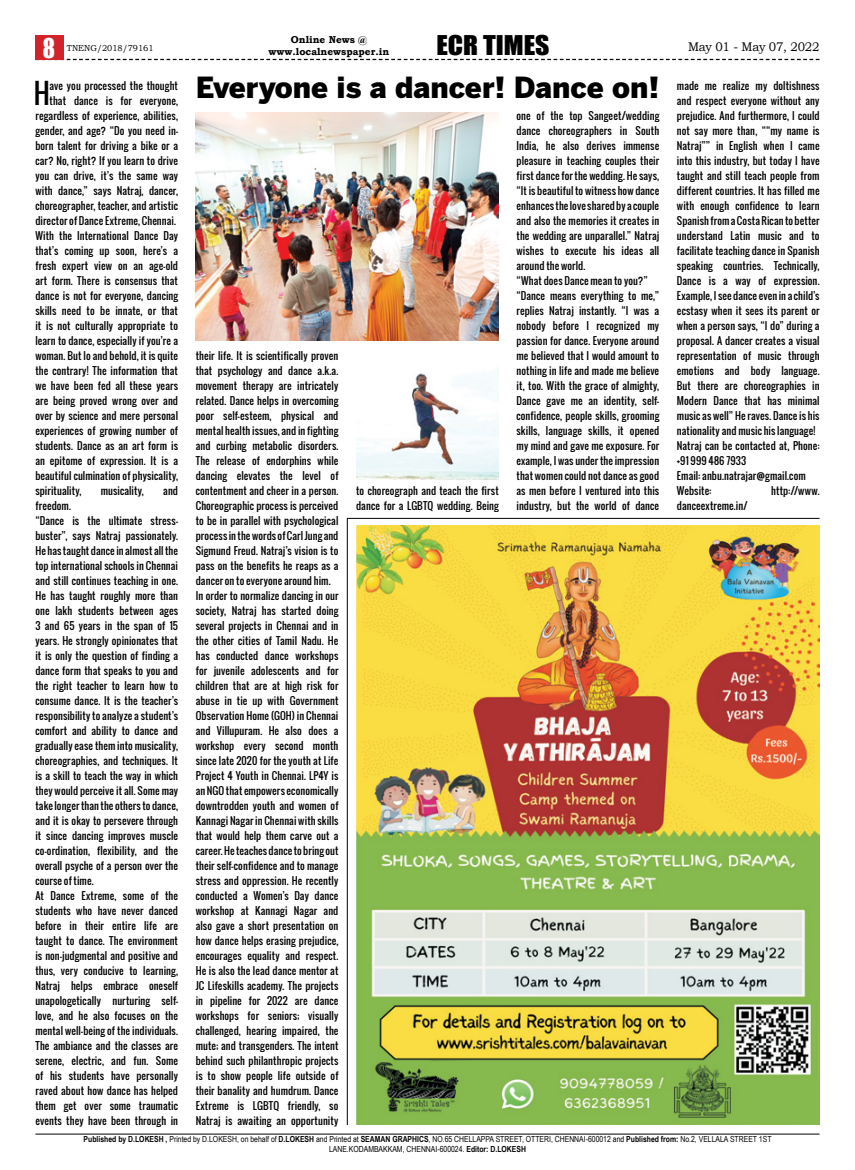
<style>
.page{position:relative;width:855px;height:1170px;background:#fff}
.page>*{position:absolute;margin:0;border:0;box-sizing:border-box;transform-origin:0 0}
.t1{font:900 28.88px "Benton Sans";color:#000}
.t2{font:27.12px "Oswald";color:#000}
.t3{font:25px "Impact";color:#000;scale:1.11 1}
.t4{font:25px "Impact";color:#fff;scale:.91 1}
.t5{font:12.5px "Bookman Old Style";letter-spacing:-.02em;color:#000;scale:.96 1}
.t6{font:10px/15px "Oswald";letter-spacing:.01em;color:#000}
.t7{font:700 10px/12.5px "Bookman Old Style";color:#000;text-align:center}
.t8{font:8.62px "Bookman Old Style";color:#000;scale:.96 1}
.t9{font:8.38px/10px "Arial Narrow";color:#000;text-align:center}
.s1{font-weight:700}
</style>
<div class="page">
<svg style="left:64px;top:59px;width:756px;height:1px"></svg>
<hr style="left:35px;top:1134px;width:785px;height:1px;background:#000">
<div style="left:35px;top:36px;width:29px;height:24px;background:#d2232a"></div>
<hr style="left:347px;top:518px;width:1px;height:607px;background:#000">
<hr style="left:347px;top:518px;width:473px;height:1px;background:#000">
<img style="left:196px;top:113px;width:303px;height:227px">
<img style="left:356px;top:372px;width:143px;height:108px">
<img style="left:356px;top:525px;width:464px;height:600px">
<h3 class="t4" style="left:43px;top:29px;width:15px">8</h3>
<p class="t8" style="left:67px;top:43px;width:92px">TNENG/2018/79161</p>
<h2 class="t2" style="left:34px;top:73px;width:18px">H</h2>
<p class="t6" style="left:50px;top:78px;width:130px">ave you processed the thought</p>
<p class="t6" style="left:50px;top:93px;width:130px">that dance is for everyone,</p>
<p class="t6" style="left:35px;top:108px;width:144px">regardless of experience, abilities,</p>
<p class="t6" style="left:35px;top:123px;width:144px">gender, and age? “Do you need in-</p>
<p class="t6" style="left:35px;top:138px;width:144px">born talent for driving a bike or a</p>
<p class="t6" style="left:35px;top:153px;width:144px">car? No, right? If you learn to drive</p>
<p class="t6" style="left:35px;top:168px;width:144px">you can drive, it’s the same way</p>
<p class="t6" style="left:35px;top:183px;width:144px">with dance,” says Natraj, dancer,</p>
<p class="t6" style="left:35px;top:198px;width:144px">choreographer, teacher, and artistic</p>
<p class="t6" style="left:35px;top:213px;width:142px">director of Dance Extreme, Chennai.</p>
<p class="t6" style="left:35px;top:228px;width:144px">With the International Dance Day</p>
<p class="t6" style="left:35px;top:243px;width:144px">that’s coming up soon, here’s a</p>
<p class="t6" style="left:35px;top:258px;width:144px">fresh expert view on an age-old</p>
<p class="t6" style="left:35px;top:273px;width:144px">art form. There is consensus that</p>
<p class="t6" style="left:35px;top:288px;width:144px">dance is not for everyone, dancing</p>
<p class="t6" style="left:35px;top:303px;width:144px">skills need to be innate, or that</p>
<p class="t6" style="left:35px;top:318px;width:144px">it is not culturally appropriate to</p>
<p class="t6" style="left:35px;top:333px;width:144px">learn to dance, especially if you’re a</p>
<p class="t6" style="left:35px;top:348px;width:144px">woman. But lo and behold, it is quite</p>
<p class="t6" style="left:35px;top:363px;width:144px">the contrary! The information that</p>
<p class="t6" style="left:35px;top:378px;width:144px">we have been fed all these years</p>
<p class="t6" style="left:35px;top:393px;width:144px">are being proved wrong over and</p>
<p class="t6" style="left:35px;top:408px;width:144px">over by science and mere personal</p>
<p class="t6" style="left:35px;top:423px;width:144px">experiences of growing number of</p>
<p class="t6" style="left:35px;top:438px;width:144px">students. Dance as an art form is</p>
<p class="t6" style="left:35px;top:453px;width:144px">an epitome of expression. It is a</p>
<p class="t6" style="left:35px;top:468px;width:144px">beautiful culmination of physicality,</p>
<p class="t6" style="left:35px;top:483px;width:48px">spirituality,</p>
<p class="t6" style="left:101px;top:483px;width:45px">musicality,</p>
<p class="t6" style="left:163px;top:483px;width:16px">and</p>
<p class="t6" style="left:35px;top:498px;width:144px">freedom.<br>“Dance is the ultimate stress&shy;buster”, says Natraj passionately.<br>He has taught dance in almost all the top international schools in Chennai and still continues teaching in one.<br>He has taught roughly more than one lakh students between ages<br>3 and 65 years in the span of 15 years. He strongly opinionates that it is only the question of finding a dance form that speaks to you and the right teacher to learn how to consume dance. It is the teacher’s responsibility to analyze a student’s comfort and ability to dance and gradually ease them into musicality, choreographies, and techniques. It is a skill to teach the way in which they would perceive it all. Some may take longer than the others to dance, and it is okay to persevere through it since dancing improves muscle co-ordination, flexibility, and the overall psyche of a person over the course of time.<br>At Dance Extreme, some of the students who have never danced before in their entire life are taught to dance. The environment is non-judgmental and positive and thus, very conducive to learning,<br>Natraj helps embrace oneself unapologetically nurturing self&shy;love, and he also focuses on the mental well-being of the individuals.<br>The ambiance and the classes are serene, electric, and fun. Some of his students have personally raved about how dance has helped them get over some traumatic events they have been through in</p>
<p class="t7" style="left:269px;top:33px;width:122px">Online News @ www.localnewspaper.in</p>
<h3 class="t3" style="left:436px;top:26px;width:103px">ECR TIMES</h3>
<h1 class="t1" style="left:196px;top:70px;width:465px">Everyone is a dancer! Dance on!</h1>
<p class="t6" style="left:196px;top:348px;width:144px">their life. It is scientifically proven that psychology and dance a.k.a. movement therapy are intricately related. Dance helps in overcoming poor self-esteem, physical and mental health issues, and in fighting and curbing metabolic disorders.<br>The release of endorphins while dancing elevates the level of contentment and cheer in a person.<br>Choreographic process is perceived to be in parallel with psychological process in the words of Carl Jung and Sigmund Freud. Natraj’s vision is to pass on the benefits he reaps as a dancer on to everyone around him.<br>In order to normalize dancing in our society, Natraj has started doing several projects in Chennai and in the other cities of Tamil Nadu. He has conducted dance workshops for juvenile adolescents and for children that are at high risk for abuse in tie up with Government Observation Home (GOH) in Chennai and Villupuram. He also does a workshop every second month since late 2020 for the youth at Life Project 4 Youth in Chennai. LP4Y is an NGO that empowers economically downtrodden youth and women of Kannagi Nagar in Chennai with skills that would help them carve out a career. He teaches dance to bring out their self-confidence and to manage stress and oppression. He recently conducted a Women’s Day dance workshop at Kannagi Nagar and also gave a short presentation on how dance helps erasing prejudice, encourages equality and respect.<br>He is also the lead dance mentor at JC Lifeskills academy. The projects in pipeline for 2022 are dance workshops for seniors; visually challenged, hearing impaired, the mute; and transgenders. The intent behind such philanthropic projects is to show people life outside of their banality and humdrum. Dance Extreme is LGBTQ friendly, so Natraj is awaiting an opportunity</p>
<p class="t6" style="left:356px;top:483px;width:144px">to choreograph and teach the first dance for a LGBTQ wedding. Being</p>
<p class="t6" style="left:517px;top:108px;width:144px">one of the top Sangeet/wedding dance choreographers in South<br>India, he also derives immense pleasure in teaching couples their first dance for the wedding. He says, “It is beautiful to witness how dance enhances the love shared by a couple and also the memories it creates in the wedding are unparallel.” Natraj wishes to execute his ideas all around the world.<br>“What does Dance mean to you?” “Dance means everything to me,” replies Natraj instantly. “I was a nobody before I recognized my passion for dance. Everyone around me believed that I would amount to nothing in life and made me believe it, too. With the grace of almighty,<br>Dance gave me an identity, self&shy;confidence, people skills, grooming skills, language skills, it opened my mind and gave me exposure. For example, I was under the impression that women could not dance as good as men before I ventured into this industry, but the world of dance</p>
<p class="t5" style="left:688px;top:39px;width:138px">May 01 - May 07, 2022</p>
<p class="t6" style="left:677px;top:78px;width:144px">made me realize my doltishness and respect everyone without any prejudice. And furthermore, I could not say more than, ““my name is<br>Natraj”” in English when I came into this industry, but today I have taught and still teach people from different countries. It has filled me with enough confidence to learn<br>Spanish from a Costa Rican to better understand Latin music and to facilitate teaching dance in Spanish speaking countries. Technically,<br>Dance is a way of expression.<br>Example, I see dance even in a child’s ecstasy when it sees its parent or when a person says, “I do” during a proposal. A dancer creates a visual representation of music through emotions and body language.<br>But there are choreographies in<br>Modern Dance that has minimal music as well” He raves. Dance is his nationality and music his language!<br>Natraj can be contacted at, Phone: +91 999 486 7933<br>Email: anbu.natrajar@gmail.com<br>Website:</p>
<p class="t6" style="left:771px;top:483px;width:50px">http://www.</p>
<p class="t6" style="left:677px;top:498px;width:72px">danceextreme.in/</p>
<p class="t9" style="left:84px;top:1134px;width:689px"><span class="s1">Published by D.LOKESH ,</span> Printed by D.LOKESH, on behalf of <span class="s1">D.LOKESH</span> and Printed at <span class="s1">SEAMAN GRAPHICS</span>, NO.65 CHELLAPPA STREET, OTTERI, CHENNAI-600012 and <span class="s1">Published from:</span> No.2, VELLALA STREET 1ST<br>LANE.KODAMBAKKAM, CHENNAI-600024. <span class="s1">Editor: D.LOKESH</span></p>
</div>
